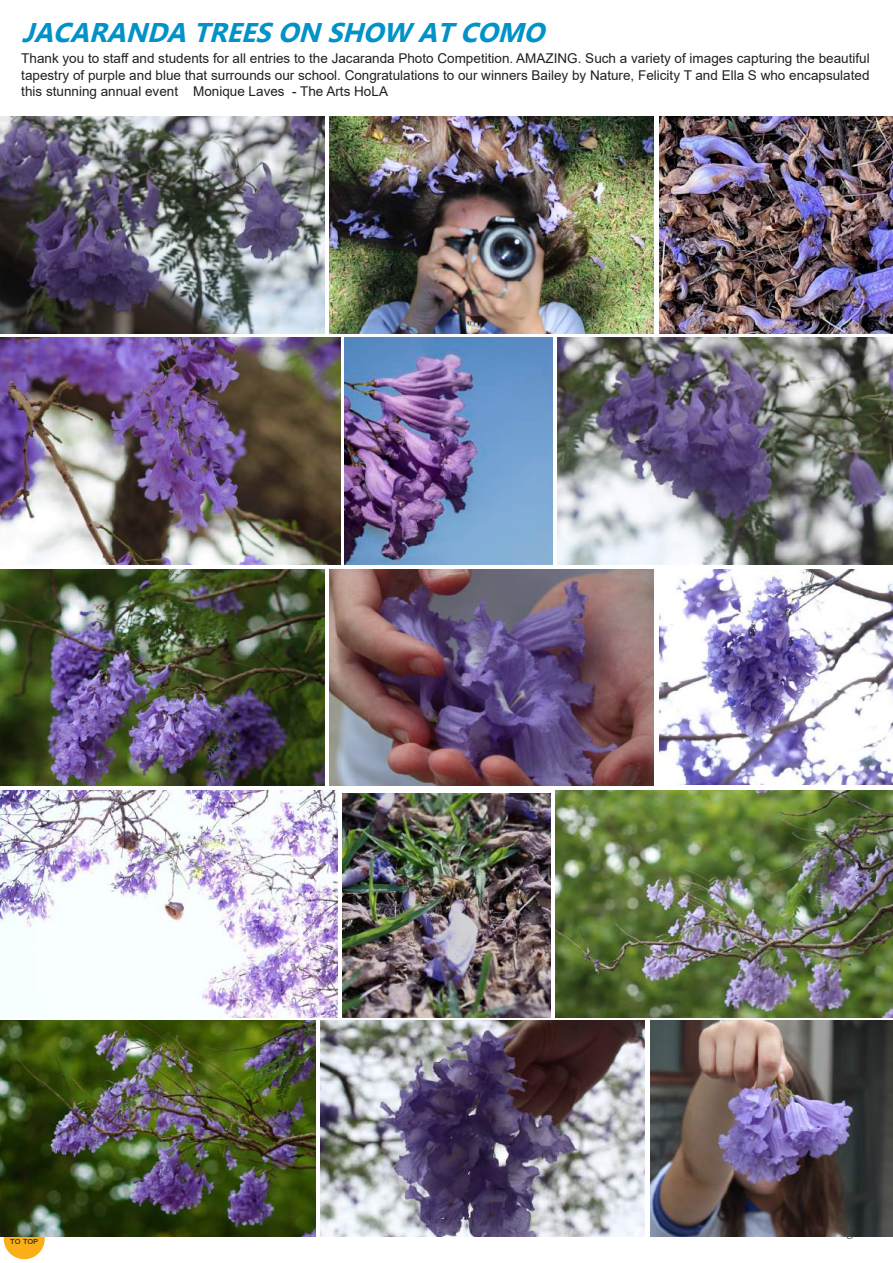
<style>
.page{position:relative;width:893px;height:1263px;background:#fff}
.page>*{position:absolute;margin:0;border:0;box-sizing:border-box;transform-origin:0 0}
.t1{font:italic 700 27px "Microsoft New Tai Lue";color:#0092c8}
.t2{font:13.5px/16.2px "Arial";color:#231f20;text-align:justify}
.t3{font:9px "Arial";color:#231f20}
</style>
<div class="page">
<div style="left:4px;top:1218px;width:41px;height:41px;background:#faaf18;border-radius:50%"></div>
<img style="left:659px;top:117px;width:234px;height:216px">
<img style="left:0;top:117px;width:324px;height:216px">
<img style="left:557px;top:337px;width:336px;height:227px">
<img style="left:329px;top:117px;width:324px;height:216px">
<img style="left:659px;top:569px;width:234px;height:215px">
<img style="left:0;top:569px;width:324px;height:216px">
<img style="left:329px;top:569px;width:324px;height:216px">
<img style="left:0;top:337px;width:340px;height:227px">
<img style="left:345px;top:337px;width:208px;height:227px">
<img style="left:555px;top:790px;width:338px;height:227px">
<img style="left:0;top:790px;width:338px;height:227px">
<img style="left:342px;top:794px;width:209px;height:223px">
<img style="left:651px;top:1020px;width:242px;height:216px">
<img style="left:0;top:1020px;width:316px;height:216px">
<img style="left:321px;top:1020px;width:324px;height:216px">
<h1 class="t1" style="left:22px;top:17px;width:533px">JACARANDA TREESON SHOW ATCOMO</h1>
<p class="t2" style="left:21px;top:51px;width:850px">Thank you to staff and students for all entries to the Jacaranda Photo Competition. AMAZING. Such a variety of images capturing the beautiful tapestry of purple and blue that surrounds our school. Congratulations to our winners Bailey by Nature, Felicity T and Ella S who encapsulated this stunning annual event Monique Laves - The Arts HoLA</p>
<p class="t3" style="left:10px;top:1235px;width:29px">to top</p>
</div>
